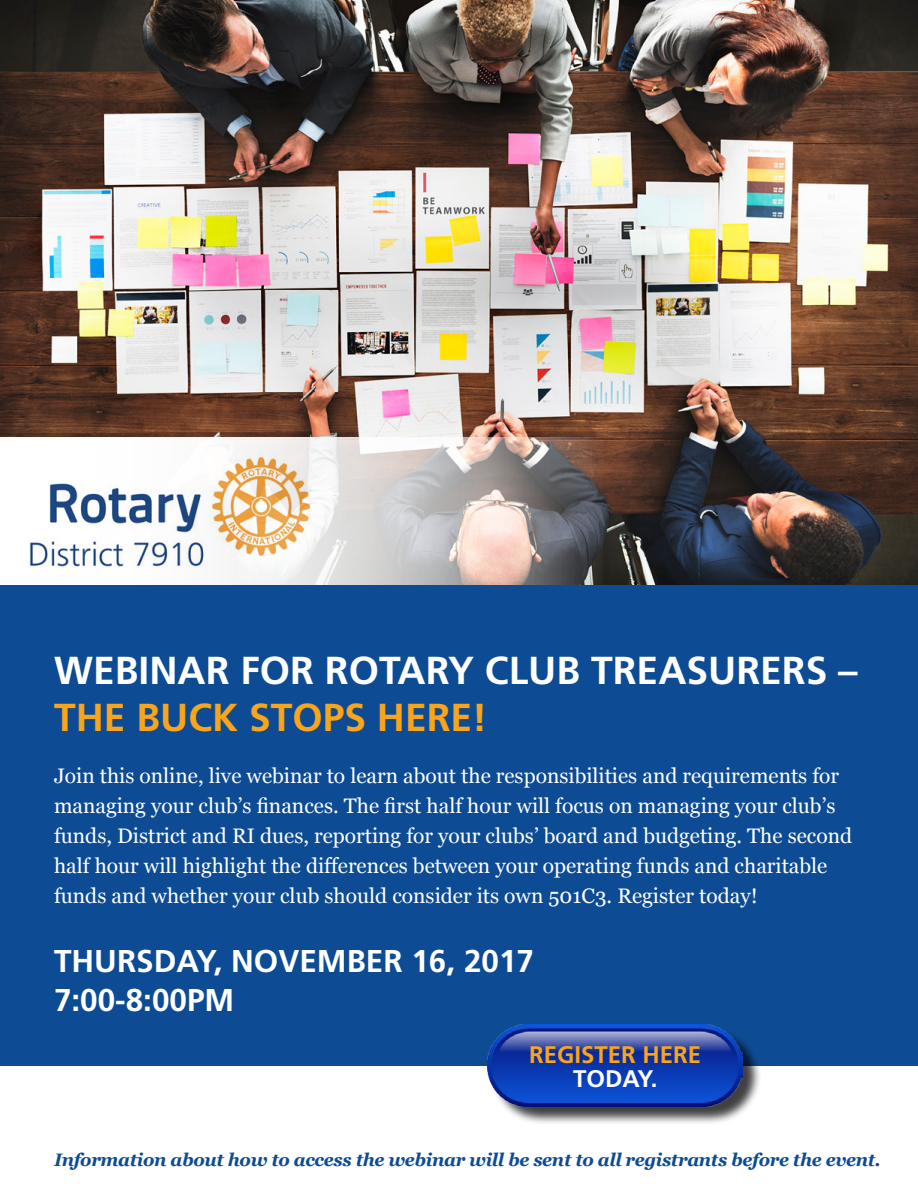
<style>
.page{position:relative;width:918px;height:1188px;background:#fff}
.page>*{position:absolute;margin:0;border:0;box-sizing:border-box;transform-origin:0 0}
.t1{font:700 39px "Frutiger LT Pro";color:#fff}
.t2{font:700 39px "Frutiger LT Pro";color:#faa41a}
.t3{font:700 31.5px/39px "Frutiger LT Pro";color:#fff}
.t4{font:700 24px "Frutiger LT Pro";color:#faa41a}
.t5{font:700 24px "Frutiger LT Pro";color:#fff}
.t6{font:21px/30px "Georgia";color:#fff}
.t7{font:italic 700 18px "Georgia";letter-spacing:-.02em;color:#0d4c94}
</style>
<div class="page">
<img style="left:0;top:0;width:918px;height:585px">
<div style="left:0;top:585px;width:918px;height:481px;background:#0d4c94"></div>
<svg style="left:334px;top:437px;width:269px;height:148px;background:#b5aeac"></svg>
<img style="left:0;top:437px;width:334px;height:148px">
<div style="left:490px;top:1027px;width:272px;height:98px;background:#000;opacity:.75"></div>
<img style="left:488px;top:1025px;width:255px;height:81px">
<h1 class="t1" style="left:54px;top:648px;width:805px">WEBINAR FOR ROTARY CLUB TREASURERS –</h1>
<h1 class="t2" style="left:54px;top:694px;width:435px">THE BUCK STOPS HERE!</h1>
<p class="t6" style="left:54px;top:760px;width:800px">Join this online, live webinar to learn about the responsibilities and requirements for managing your club’s finances. The first half hour will focus on managing your club’s funds, District and RI dues, reporting for your clubs’ board and budgeting. The second half hour will highlight the differences between your operating funds and charitable funds and whether your club should consider its own 501C3. Register today!</p>
<h2 class="t3" style="left:54px;top:941px;width:482px">THURSDAY, NOVEMBER 16, 2017<br>7:00-8:00PM</h2>
<p class="t4" style="left:529px;top:1040px;width:174px">REGISTER HERE</p>
<p class="t5" style="left:573px;top:1064px;width:86px">TODAY.</p>
<p class="t7" style="left:54px;top:1147px;width:828px">Information about how to access the webinar will be sent to all registrants before the event.</p>
</div>
